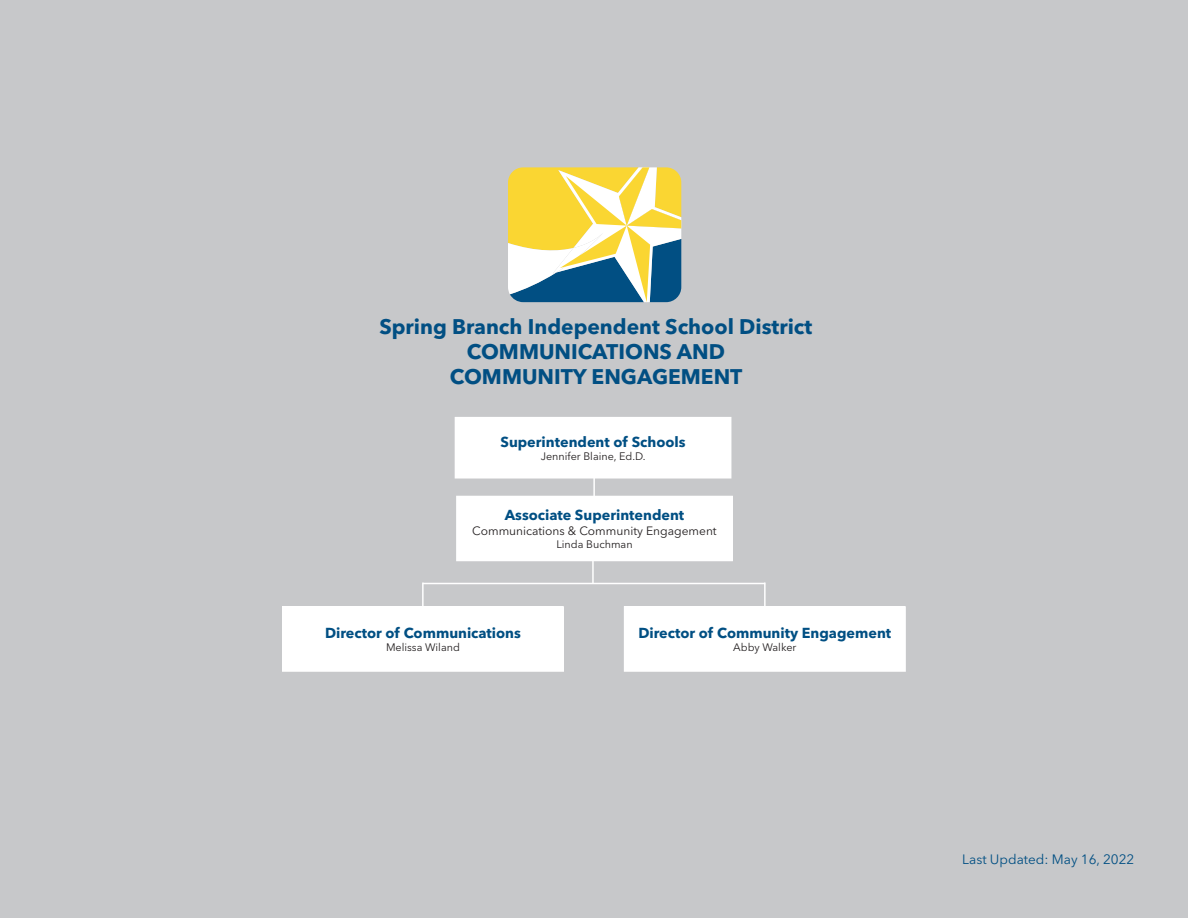
<style>
.page{position:relative;width:1188px;height:918px;background:#c7c8ca}
.page>*{position:absolute;margin:0;border:0;box-sizing:border-box;transform-origin:0 0}
.t1{font:700 21px "Avenir Next LT Pro";color:#014f83}
.t2{font:700 14.4px "Avenir Next LT Pro";color:#014f83}
.t3{font:13.5px "Avenir Next LT Pro";color:#014f83}
.t4{font:12px "Avenir Next LT Pro";color:#231f20}
.t5{font:10.8px "Avenir Next LT Pro";color:#231f20}
</style>
<div class="page">
<div style="left:455px;top:418px;width:276px;height:60px;background:#fff"></div>
<div style="left:455px;top:417px;width:276px;height:62px;border:2px solid #fff"></div>
<svg style="left:508px;top:167px;width:173px;height:135px;background:#c2c280"></svg>
<hr style="left:593px;top:472px;width:2px;height:30px;background:#fff">
<div style="left:457px;top:496px;width:275px;height:65px;background:#fff"></div>
<hr style="left:592px;top:557px;width:2px;height:26px;background:#fff">
<div style="left:283px;top:607px;width:280px;height:64px;background:#fff"></div>
<div style="left:282px;top:606px;width:282px;height:66px;border:2px solid #fff"></div>
<div style="left:625px;top:607px;width:280px;height:64px;background:#fff"></div>
<div style="left:624px;top:606px;width:282px;height:66px;border:2px solid #fff"></div>
<hr style="left:423px;top:583px;width:342px;height:1px;background:#fff">
<hr style="left:422px;top:583px;width:2px;height:25px;background:#fff">
<hr style="left:764px;top:583px;width:2px;height:25px;background:#fff">
<p class="t1" style="left:379px;top:314px;width:434px">Spring Branch Independent School District</p>
<p class="t1" style="left:467px;top:339px;width:260px">COMMUNICATIONS AND</p>
<p class="t1" style="left:450px;top:364px;width:294px">COMMUNITY ENGAGEMENT</p>
<p class="t2" style="left:501px;top:433px;width:187px">Superintendent of Schools</p>
<p class="t5" style="left:541px;top:449px;width:106px">Jennifer Blaine, Ed.D.</p>
<p class="t2" style="left:505px;top:506px;width:181px">Associate Superintendent</p>
<p class="t4" style="left:472px;top:524px;width:246px">Communications &amp; Community Engagement</p>
<p class="t5" style="left:556px;top:538px;width:78px">Linda Buchman</p>
<p class="t2" style="left:325px;top:624px;width:197px">Director of Communications</p>
<p class="t5" style="left:386px;top:641px;width:75px">Melissa Wiland</p>
<p class="t2" style="left:638px;top:624px;width:254px">Director of Community Engagement</p>
<p class="t5" style="left:733px;top:641px;width:65px">Abby Walker</p>
<p class="t3" style="left:962px;top:851px;width:174px">Last Updated: May 16, 2022</p>
</div>
